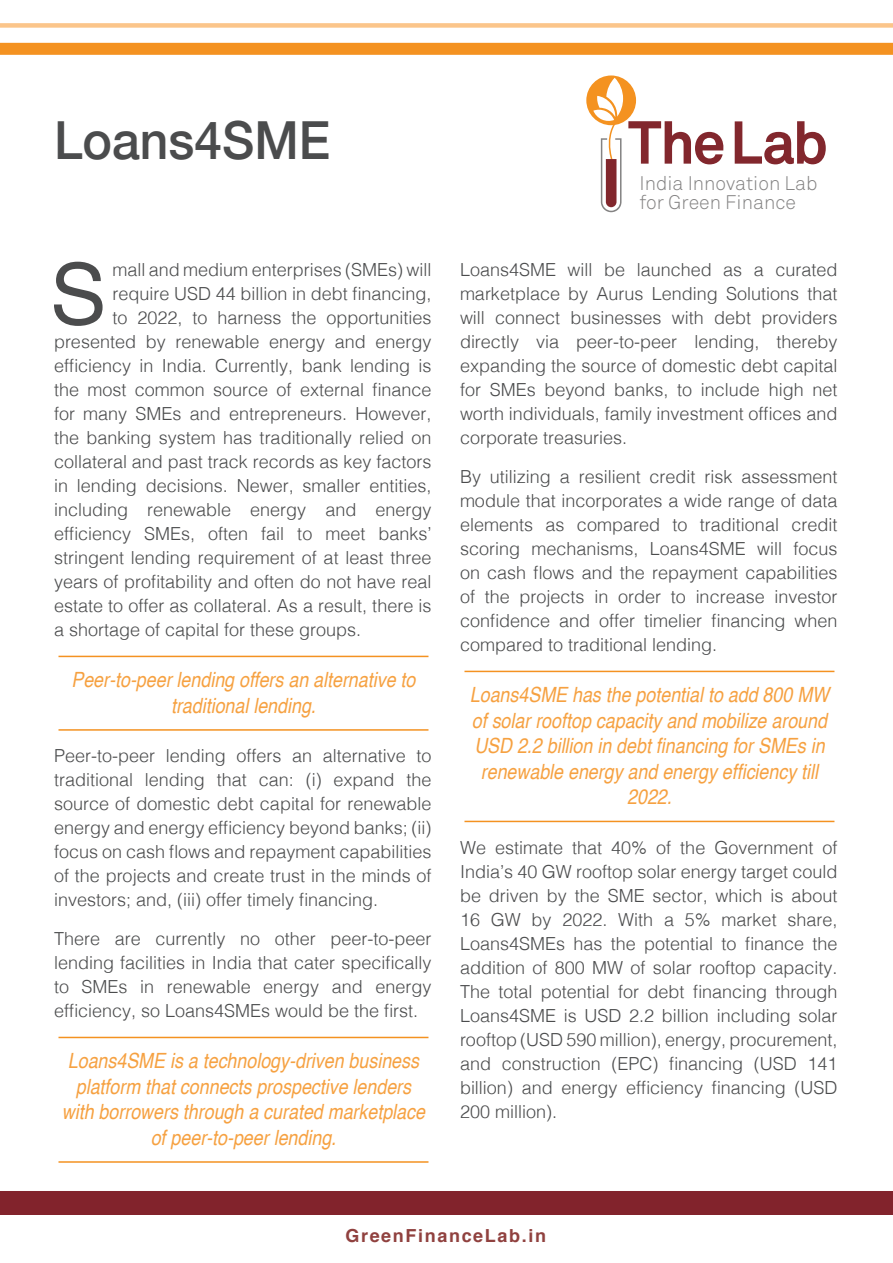
<style>
.page{position:relative;width:893px;height:1263px;background:#fff}
.page>*{position:absolute;margin:0;border:0;box-sizing:border-box;transform-origin:0 0}
.Drop_Cap_FIrst_P{font:84.9px "Helvetica";color:#4b4c4d}
.Title__new{font:500 52.5px "Helvetica Neue";color:#4b4c4d;scale:.95 1}
.QUOTE{font:italic 21px/25.5px "Helvetica";color:#f6a141;text-align:center;scale:.85 1}
.t1{font:300 19.5px/19.5px "Akkurat";color:#848383}
.Lab_Basic_Paragraph{font:300 18px/24px "Helvetica";color:#4b4c4d;text-align:justify}
.Drop_Cap_FIrst_P-2{font:300 18px "Helvetica";color:#4b4c4d}
.t2{font:700 18px "Helvetica";letter-spacing:.09em;color:#90413f}
</style>
<div class="page">
<div style="left:0;top:43px;width:893px;height:12px;background:#f49221"></div>
<div style="left:0;top:1191px;width:893px;height:24px;background:#82232c"></div>
<div style="left:0;top:23px;width:893px;height:5px;background:#fbc58a"></div>
<svg style="left:586px;top:75px;width:50px;height:50px"></svg>
<svg style="left:593px;top:78px;width:233px;height:134px"></svg>
<hr style="left:58px;top:656px;width:370px;height:1px;background:#f49221">
<hr style="left:58px;top:729px;width:370px;height:2px;background:#f49221">
<hr style="left:58px;top:1037px;width:370px;height:1px;background:#f49221">
<hr style="left:58px;top:1161px;width:370px;height:2px;background:#f49221">
<hr style="left:464px;top:671px;width:370px;height:1px;background:#f49221">
<hr style="left:464px;top:821px;width:370px;height:1px;background:#f49221">
<p class="Title__new" style="left:54px;top:98px;width:292px">Loans4SME</p>
<p class="Drop_Cap_FIrst_P" style="left:50px;top:229px;width:58px">S</p>
<p class="Drop_Cap_FIrst_P-2" style="left:112px;top:254px;width:320px">mall and medium enterprises (SMEs) will</p>
<p class="Drop_Cap_FIrst_P-2" style="left:112px;top:278px;width:320px">require USD 44 billion in debt financing,</p>
<p class="Drop_Cap_FIrst_P-2" style="left:112px;top:302px;width:320px">to 2022, to harness the opportunities</p>
<p class="Drop_Cap_FIrst_P-2" style="left:54px;top:326px;width:379px">presented by renewable energy and energy</p>
<p class="Drop_Cap_FIrst_P-2" style="left:54px;top:350px;width:379px">efficiency in India. Currently, bank lending is</p>
<p class="Drop_Cap_FIrst_P-2" style="left:54px;top:374px;width:379px">the most common source of external finance</p>
<p class="Drop_Cap_FIrst_P-2" style="left:54px;top:398px;width:379px">for many SMEs and entrepreneurs. However,</p>
<p class="Drop_Cap_FIrst_P-2" style="left:54px;top:422px;width:379px">the banking system has traditionally relied on</p>
<p class="Drop_Cap_FIrst_P-2" style="left:54px;top:446px;width:379px">collateral and past track records as key factors</p>
<p class="Drop_Cap_FIrst_P-2" style="left:54px;top:470px;width:379px">in lending decisions. Newer, smaller entities,</p>
<p class="Drop_Cap_FIrst_P-2" style="left:54px;top:494px;width:379px">including renewable energy and energy</p>
<p class="Drop_Cap_FIrst_P-2" style="left:54px;top:518px;width:379px">efficiency SMEs, often fail to meet banks’</p>
<p class="Drop_Cap_FIrst_P-2" style="left:54px;top:542px;width:379px">stringent lending requirement of at least three</p>
<p class="Drop_Cap_FIrst_P-2" style="left:54px;top:566px;width:379px">years of profitability and often do not have real</p>
<p class="Drop_Cap_FIrst_P-2" style="left:54px;top:590px;width:379px">estate to offer as collateral. As a result, there is</p>
<p class="Drop_Cap_FIrst_P-2" style="left:54px;top:614px;width:309px">a shortage of capital for these groups.</p>
<p class="QUOTE" style="left:71px;top:667px;width:406px">Peer-to-peer lending offers an alternative to traditional lending.</p>
<p class="Lab_Basic_Paragraph" style="left:54px;top:742px;width:379px">Peer-to-peer lending offers an alternative to traditional lending that can: (i) expand the source of domestic debt capital for renewable energy and energy efficiency beyond banks; (ii) focus on cash flows and repayment capabilities of the projects and create trust in the minds of investors; and, (iii) offer timely financing.</p>
<p class="Lab_Basic_Paragraph" style="left:54px;top:925px;width:379px">There are currently no other peer-to-peer lending facilities in India that cater specifically to SMEs in renewable energy and energy efficiency, so Loans4SMEs would be the first.</p>
<p class="QUOTE" style="left:62px;top:1048px;width:429px">Loans4SME is a technology-driven business platform that connects prospective lenders with borrowers through a curated marketplace of peer-to-peer lending.</p>
<p class="t1" style="left:639px;top:174px;width:179px">India Innovation Lab for Green Finance</p>
<p class="Lab_Basic_Paragraph" style="left:460px;top:256px;width:379px">Loans4SME will be launched as a curated marketplace by Aurus Lending Solutions that will connect businesses with debt providers directly via peer-to-peer lending, thereby expanding the source of domestic debt capital for SMEs beyond banks, to include high net worth individuals, family investment offices and corporate treasuries.</p>
<p class="Lab_Basic_Paragraph" style="left:460px;top:463px;width:379px">By utilizing a resilient credit risk assessment module that incorporates a wide range of data elements as compared to traditional credit scoring mechanisms, Loans4SME will focus on cash flows and the repayment capabilities of the projects in order to increase investor confidence and offer timelier financing when compared to traditional lending.</p>
<p class="QUOTE" style="left:470px;top:682px;width:424px">Loans4SME has the potential to add 800 MW of solar rooftop capacity and mobilize around USD 2.2 billion in debt financing for SMEs in renewable energy and energy efficiency till 2022.</p>
<p class="Lab_Basic_Paragraph" style="left:460px;top:834px;width:379px">We estimate that 40% of the Government of India’s 40 GW rooftop solar energy target could be driven by the SME sector, which is about 16 GW by 2022. With a 5% market share, Loans4SMEs has the potential to finance the addition of 800 MW of solar rooftop capacity.<br>The total potential for debt financing through Loans4SME is USD 2.2 billion including solar rooftop (USD 590 million), energy, procurement, and construction (EPC) financing (USD 141 billion) and energy efficiency financing (USD 200 million).</p>
<p class="t2" style="left:345px;top:1221px;width:202px">GreenFinanceLab.in</p>
</div>
